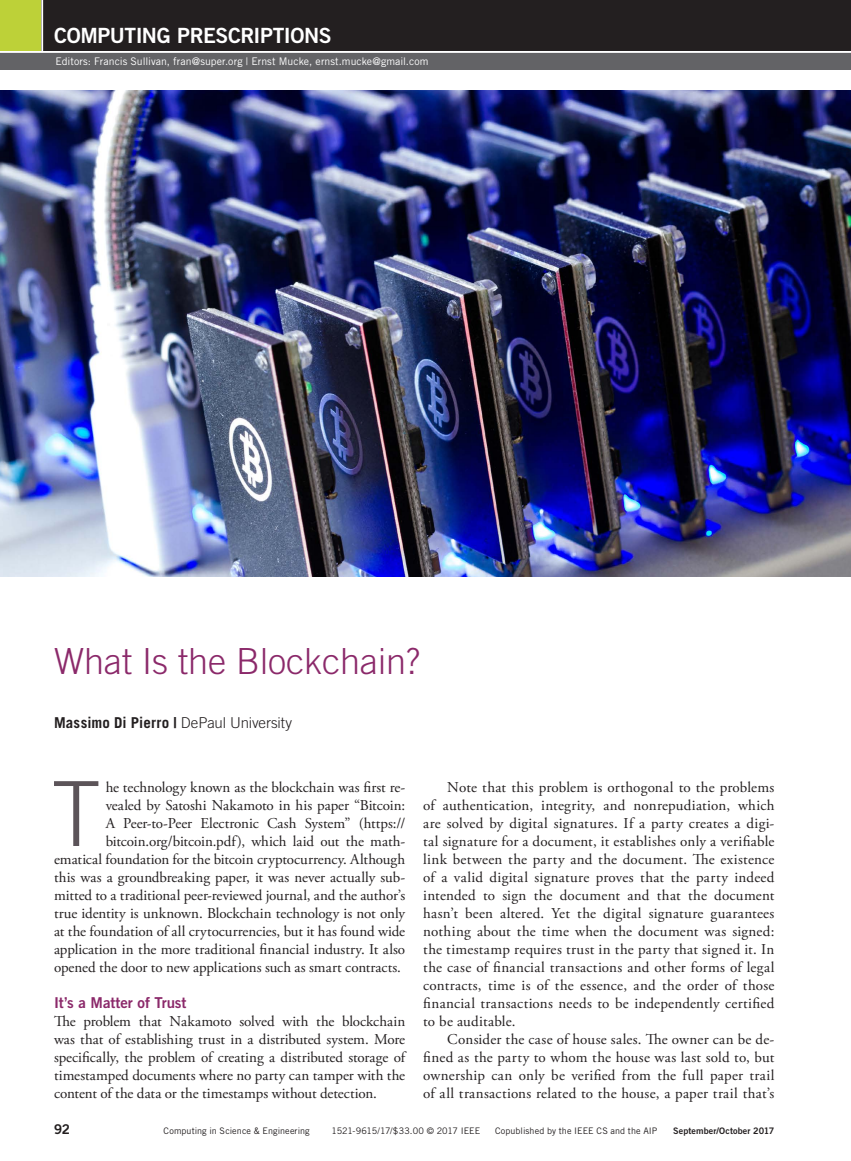
<style>
.page{position:relative;width:851px;height:1161px;background:#fff}
.page>*{position:absolute;margin:0;border:0;box-sizing:border-box;transform-origin:0 0}
.t1{font:300 89.85px "Trade Gothic LT Std";color:#5c5459}
.t2{font:300 36px "Trade Gothic LT Std";color:#8b296a}
.t3{font:21px "Trade Gothic LT Std Bd 2";letter-spacing:-.025em;color:#fff}
.t4{font:15px/18px "Adobe Garamond Pro";color:#231f20;text-align:justify}
.t5{font:700 15px "Trade Gothic LT Std";letter-spacing:.005em;color:#231f20}
.t6{font:15px "Trade Gothic LT Std Bd 2";letter-spacing:-.005em;color:#8b296a}
.t7{font:13.5px "Trade Gothic LT Std Bd 2";color:#231f20}
.t8{font:10.5px "Trade Gothic LT Std";color:#fff}
.t9{font:9px "Trade Gothic LT Std";letter-spacing:.005em;color:#231f20}
.t10{font:9px "Trade Gothic LT Std Bd 2";letter-spacing:.01em;color:#231f20}
.s1{font-weight:300}
</style>
<div class="page">
<div style="left:0;top:0;width:42px;height:51px;background:#bdd138"></div>
<div style="left:42px;top:0;width:808px;height:51px;background:#231f20"></div>
<div style="left:0;top:52px;width:850px;height:18px;background:#636366"></div>
<img style="left:0;top:90px;width:850px;height:487px">
<hr style="left:42px;top:0;width:1px;height:51px;background:#fff">
<hr style="left:0;top:51px;width:850px;height:2px;background:#fff">
<h3 class="t3" style="left:54px;top:22px;width:279px">COMPUTING PRESCRIPTIONS</h3>
<p class="t8" style="left:56px;top:55px;width:374px">Editors: Francis Sullivan, fran@super.org | Ernst Mucke, ernst.mucke@gmail.com</p>
<h3 class="t3" style="left:54px;top:22px;width:144px">SECTION TITLE</h3>
<p class="t8" style="left:94px;top:55px;width:362px">Konrad Hinsen, hinsen@cnrs-orleans.fr | Konstantin Läufer, laufer@cs.luc.edu</p>
<h2 class="t2" style="left:54px;top:640px;width:368px">What Is the Blockchain?</h2>
<p class="t5" style="left:54px;top:713px;width:240px">Massimo Di Pierro | <span class="s1">DePaul University</span></p>
<h1 class="t1" style="left:51px;top:761px;width:51px">T</h1>
<p class="t4" style="left:54px;top:779px;width:353px;text-align:right">he technology known as the blockchain was first re-<br>vealed by Satoshi Nakamoto in his paper “Bitcoin:<br>A Peer-to-Peer Electronic Cash System” (https:// bitcoin.org/bitcoin.pdf), which laid out the math&shy;ematical foundation for the bitcoin cryptocurrency. Although this was a groundbreaking paper, it was never actually sub&shy;mitted to a traditional peer-reviewed journal, and the author’s true identity is unknown. Blockchain technology is not only at the foundation of all crytocurrencies, but it has found wide application in the more traditional financial industry. It also opened the door to new applications such as smart contracts.</p>
<p class="t6" style="left:54px;top:993px;width:134px">It’s a Matter of Trust</p>
<p class="t4" style="left:54px;top:1013px;width:353px">The problem that Nakamoto solved with the blockchain was that of establishing trust in a distributed system. More specifically, the problem of creating a distributed storage of timestamped documents where no party can tamper with the content of the data or the timestamps without detection.</p>
<p class="t4" style="left:423px;top:779px;width:353px;text-indent:24px">Note that this problem is orthogonal to the problems of authentication, integrity, and nonrepudiation, which are solved by digital signatures. If a party creates a digi&shy;tal signature for a document, it establishes only a verifiable link between the party and the document. The existence of a valid digital signature proves that the party indeed intended to sign the document and that the document hasn’t been altered. Yet the digital signature guarantees nothing about the time when the document was signed: the timestamp requires trust in the party that signed it. In the case of financial transactions and other forms of legal contracts, time is of the essence, and the order of those financial transactions needs to be independently certified to be auditable.</p>
<p class="t4" style="left:423px;top:1031px;width:353px;text-indent:24px">Consider the case of house sales. The owner can be de&shy;fined as the party to whom the house was last sold to, but ownership can only be verified from the full paper trail of all transactions related to the house, a paper trail that’s</p>
<p class="t7" style="left:54px;top:1121px;width:18px">92</p>
<p class="t9" style="left:164px;top:1125px;width:148px">Computing in Science &amp; Engineering</p>
<p class="t9" style="left:331px;top:1125px;width:150px">1521-9615/17/$33.00 © 2017 IEEE</p>
<p class="t9" style="left:495px;top:1125px;width:164px">Copublished by the IEEE CS and the AIP</p>
<p class="t10" style="left:673px;top:1125px;width:103px">September/October 2017</p>
</div>
